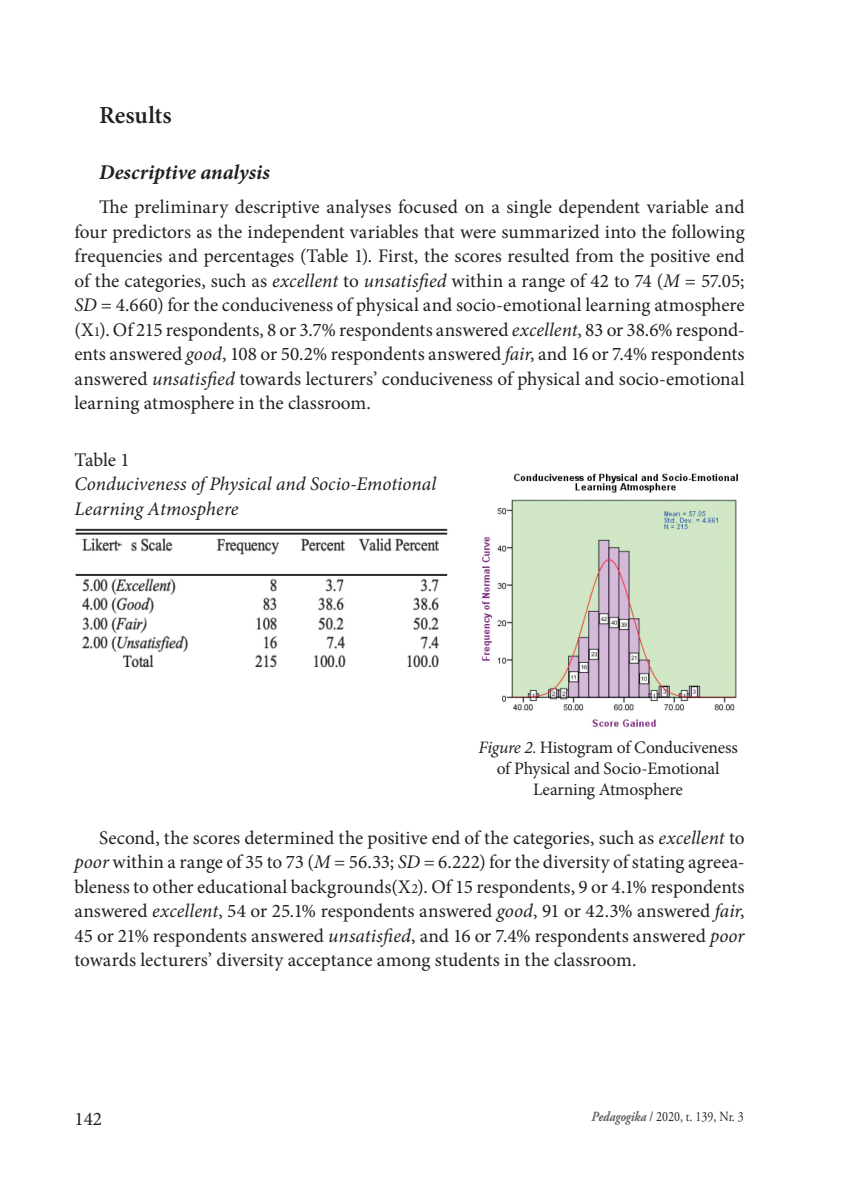
<style>
.page{position:relative;width:844px;height:1191px;background:#fff}
.page>*{position:absolute;margin:0;border:0;box-sizing:border-box;transform-origin:0 0}
.t1{font:600 24.5px "Minion Pro";letter-spacing:-.005em;color:#231f20}
.t2{font:italic 700 21px "Minion Pro";color:#231f20}
.t3{font:19.25px/24.5px "Minion Pro";color:#231f20;text-align:justify}
.t4{font:italic 19.25px/24.5px "Minion Pro";color:#231f20}
.t5{font:17.5px/21px "Minion Pro";letter-spacing:-.015em;color:#231f20;text-align:center}
.t6{font:14px "Adobe Garamond Pro";color:#231f20;scale:.85 1}
.s1{font-style:italic}
.s2{font-size:14px}
.s3{font-style:italic;font-stretch:condensed}
.s4{font-weight:700;font-style:italic;color:#636366}
</style>
<div class="page">
<img style="left:75px;top:528px;width:373px;height:140px">
<img style="left:482px;top:473px;width:256px;height:254px">
<p class="t1" style="left:99px;top:98px;width:74px">Results</p>
<p class="t2" style="left:99px;top:157px;width:172px">Descriptive analysis</p>
<p class="t3" style="left:74px;top:195px;width:671px;text-indent:25px">The preliminary descriptive analyses focused on a single dependent variable and four predictors as the independent variables that were summarized into the following frequencies and percentages (Table 1). First, the scores resulted from the positive end of the categories, such as <span class="s1">excellent</span> to <span class="s1">unsatisfied</span> within a range of 42 to 74 (<span class="s1">M</span> = 57.05; <span class="s1">SD</span> = 4.660) for the conduciveness of physical and socio-emotional learning atmosphere (X<span class="s2">1</span>). Of 215 respondents, 8 or 3.7% respondents answered <span class="s1">excellent</span>, 83 or 38.6% respond&shy;ents answered <span class="s1">good</span>, 108 or 50.2% respondents answered <span class="s1">fair</span>, and 16 or 7.4% respondents answered <span class="s1">unsatisfied</span> towards lecturers’ conduciveness of physical and socio-emotional learning atmosphere in the classroom.</p>
<p class="t3" style="left:74px;top:447px;width:57px">Table 1</p>
<p class="t4" style="left:74px;top:472px;width:363px">Conduciveness of Physical and Socio-Emotional<br>Learning Atmosphere</p>
<p class="t5" style="left:478px;top:736px;width:261px"><span class="s1">Figure 2</span><span class="s3">.</span> Histogram of Conduciveness of Physical and Socio-Emotional<br>Learning Atmosphere</p>
<p class="t3" style="left:74px;top:825px;width:671px;text-indent:25px">Second, the scores determined the positive end of the categories, such as <span class="s1">excellent</span> to <span class="s1">poor</span> within a range of 35 to 73 (<span class="s1">M</span> = 56.33; <span class="s1">SD</span> = 6.222) for the diversity of stating agreea&shy;bleness to other educational backgrounds(X<span class="s2">2</span>). Of 15 respondents, 9 or 4.1% respondents answered <span class="s1">excellent</span>, 54 or 25.1% respondents answered <span class="s1">good</span>, 91 or 42.3% answered <span class="s1">fair</span>, 45 or 21% respondents answered <span class="s1">unsatisfied</span>, and 16 or 7.4% respondents answered <span class="s1">poor </span>towards lecturers’ diversity acceptance among students in the classroom.</p>
<p class="t3" style="left:74px;top:1106px;width:29px">142</p>
<p class="t6" style="left:591px;top:1108px;width:180px"><span class="s4">Pedagogika</span> / 2020, t. 139, Nr. 3</p>
</div>
